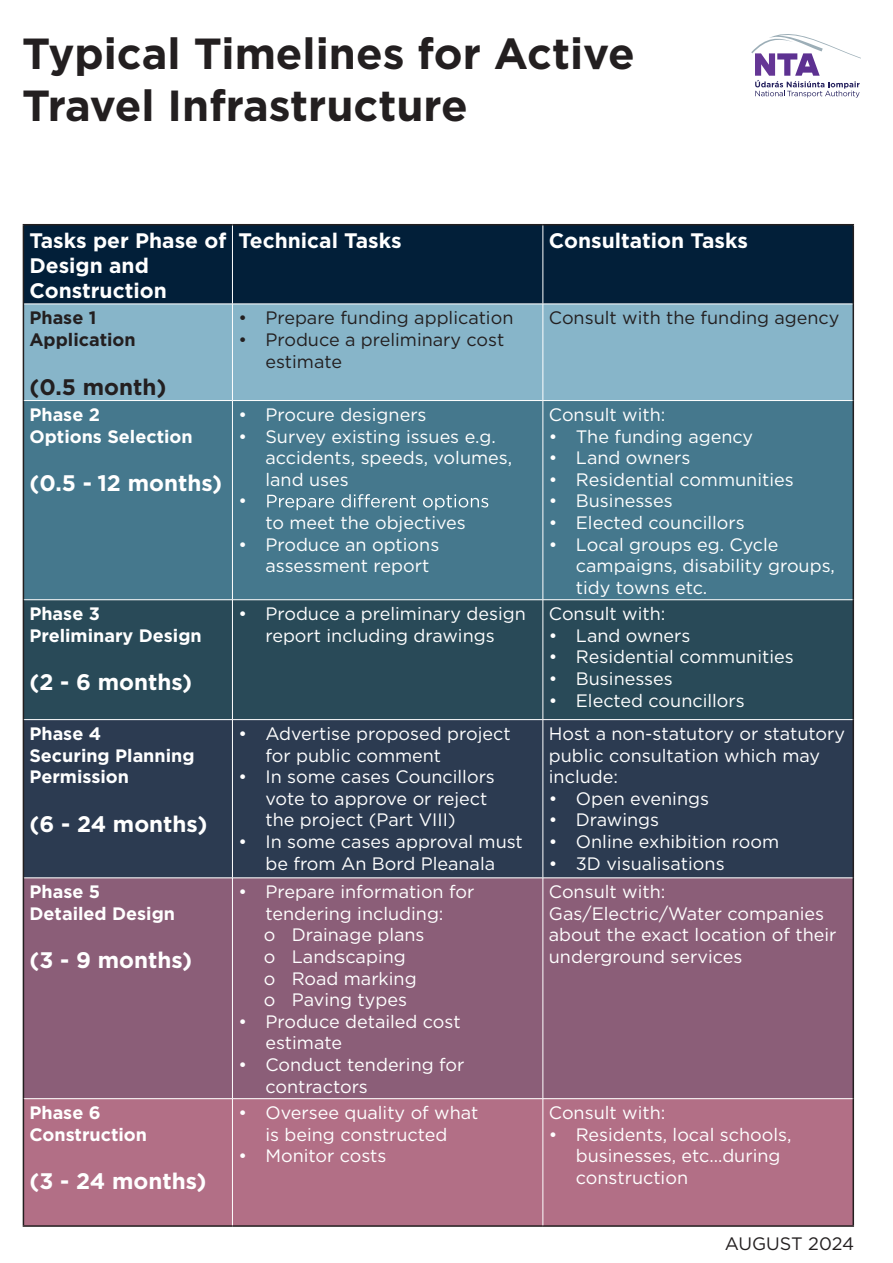
<style>
.page{position:relative;width:893px;height:1263px;background:#fff}
.page>*{position:absolute;margin:0;border:0;box-sizing:border-box;transform-origin:0 0}
.t1{font:700 43.5px/52.2px "Gotham";color:#231f20}
.t2{font:700 22.5px "Gotham";color:#fff}
.t3{font:700 22.5px "Gotham";color:#231f20}
.t4{font:700 21px/25.2px "Gotham";color:#fff}
.t5{font:18px/21.6px "Gotham";color:#fff}
.t6{font:700 18px/21.6px "Gotham";color:#fff}
.t7{font:18px/21.6px "Gotham";color:#231f20}
.t8{font:700 18px/21.6px "Gotham";color:#231f20}
</style>
<div class="page">
<svg style="left:751px;top:34px;width:110px;height:63px"></svg>
<div style="left:24px;top:225px;width:828px;height:79px;background:#021f39"></div>
<div style="left:24px;top:305px;width:828px;height:95px;background:#87b5c9"></div>
<div style="left:24px;top:401px;width:828px;height:198px;background:#45788d"></div>
<div style="left:24px;top:600px;width:828px;height:119px;background:#294a58"></div>
<div style="left:24px;top:720px;width:828px;height:158px;background:#2c3b51"></div>
<div style="left:24px;top:879px;width:828px;height:219px;background:#8b5e78"></div>
<div style="left:24px;top:1099px;width:828px;height:126px;background:#b26f86"></div>
<hr style="left:23px;top:1225px;width:209px;height:2px;background:#231f20">
<hr style="left:232px;top:1225px;width:311px;height:2px;background:#231f20">
<hr style="left:543px;top:1225px;width:311px;height:2px;background:#231f20">
<hr style="left:23px;top:224px;width:209px;height:1px;background:#231f20">
<hr style="left:232px;top:224px;width:311px;height:1px;background:#231f20">
<hr style="left:543px;top:224px;width:311px;height:1px;background:#231f20">
<hr style="left:852px;top:225px;width:2px;height:79px;background:#231f20">
<hr style="left:852px;top:304px;width:2px;height:96px;background:#231f20">
<hr style="left:852px;top:400px;width:2px;height:200px;background:#231f20">
<hr style="left:852px;top:600px;width:2px;height:120px;background:#231f20">
<hr style="left:852px;top:720px;width:2px;height:158px;background:#231f20">
<hr style="left:852px;top:878px;width:2px;height:221px;background:#231f20">
<hr style="left:852px;top:1099px;width:2px;height:126px;background:#231f20">
<hr style="left:23px;top:225px;width:1px;height:79px;background:#231f20">
<hr style="left:23px;top:304px;width:1px;height:96px;background:#231f20">
<hr style="left:23px;top:400px;width:1px;height:200px;background:#231f20">
<hr style="left:23px;top:600px;width:1px;height:120px;background:#231f20">
<hr style="left:23px;top:720px;width:1px;height:158px;background:#231f20">
<hr style="left:23px;top:878px;width:1px;height:221px;background:#231f20">
<hr style="left:23px;top:1099px;width:1px;height:126px;background:#231f20">
<hr style="left:232px;top:225px;width:1px;height:79px;background:#fff">
<hr style="left:543px;top:225px;width:1px;height:79px;background:#fff">
<hr style="left:232px;top:304px;width:1px;height:96px;background:#fff">
<hr style="left:543px;top:304px;width:1px;height:96px;background:#fff">
<hr style="left:232px;top:401px;width:1px;height:198px;background:#fff">
<hr style="left:543px;top:401px;width:1px;height:198px;background:#fff">
<hr style="left:232px;top:600px;width:1px;height:119px;background:#fff">
<hr style="left:543px;top:600px;width:1px;height:119px;background:#fff">
<hr style="left:232px;top:720px;width:1px;height:158px;background:#fff">
<hr style="left:543px;top:720px;width:1px;height:158px;background:#fff">
<hr style="left:232px;top:878px;width:1px;height:220px;background:#fff">
<hr style="left:543px;top:878px;width:1px;height:220px;background:#fff">
<hr style="left:232px;top:1099px;width:1px;height:126px;background:#fff">
<hr style="left:543px;top:1099px;width:1px;height:126px;background:#fff">
<svg style="left:267px;top:494px;width:221px;height:16px;background:#6992a3"></svg>
<h1 class="t1" style="left:22px;top:27px;width:614px">Typical Timelines for Active<br>Travel Infrastructure</h1>
<p class="t4" style="left:29px;top:227px;width:199px">Tasks per Phase of<br>Design and<br>Construction</p>
<p class="t4" style="left:238px;top:227px;width:165px">Technical Tasks</p>
<p class="t4" style="left:549px;top:227px;width:201px">Consultation Tasks</p>
<p class="t8" style="left:29px;top:307px;width:108px">Phase 1<br>Application</p>
<p class="t3" style="left:29px;top:372px;width:139px">(0.5 month)</p>
<p class="t7" style="left:238px;top:307px;width:276px">• Prepare funding application</p>
<p class="t7" style="left:265px;top:328px;width:240px;text-indent:-27px">• Produce a preliminary cost estimate</p>
<p class="t7" style="left:549px;top:307px;width:292px">Consult with the funding agency</p>
<p class="t6" style="left:29px;top:404px;width:165px">Phase 2<br>Options Selection</p>
<p class="t2" style="left:29px;top:468px;width:194px">(0.5 - 12 months)</p>
<p class="t6" style="left:29px;top:603px;width:174px">Phase 3<br>Preliminary Design</p>
<p class="t2" style="left:29px;top:667px;width:164px">(2 - 6 months)</p>
<p class="t6" style="left:29px;top:723px;width:167px">Phase 4<br>Securing Planning<br>Permission</p>
<p class="t2" style="left:29px;top:809px;width:180px">(6 - 24 months)</p>
<p class="t6" style="left:29px;top:881px;width:147px">Phase 5<br>Detailed Design</p>
<p class="t2" style="left:29px;top:945px;width:164px">(3 - 9 months)</p>
<p class="t6" style="left:29px;top:1102px;width:119px">Phase 6<br>Construction</p>
<p class="t2" style="left:29px;top:1166px;width:179px">(3 - 24 months)</p>
<p class="t5" style="left:238px;top:403px;width:190px">• Procure designers</p>
<p class="t5" style="left:238px;top:425px;width:259px">• Survey existing issues e.g.</p>
<p class="t5" style="left:265px;top:447px;width:248px">accidents, speeds, volumes,</p>
<p class="t5" style="left:265px;top:468px;width:85px">land uses</p>
<p class="t5" style="left:238px;top:490px;width:10px">•</p>
<p class="t5" style="left:265px;top:511px;width:202px">to meet the objectives</p>
<p class="t5" style="left:265px;top:533px;width:175px;text-indent:-27px">• Produce an options assessment report</p>
<p class="t5" style="left:549px;top:403px;width:118px">Consult with:</p>
<p class="t5" style="left:549px;top:425px;width:206px">• The funding agency</p>
<p class="t5" style="left:549px;top:447px;width:143px">• Land owners</p>
<p class="t5" style="left:549px;top:468px;width:246px">• Residential communities</p>
<p class="t5" style="left:549px;top:490px;width:125px">• Businesses</p>
<p class="t5" style="left:549px;top:511px;width:197px">• Elected councillors</p>
<p class="t5" style="left:576px;top:533px;width:261px;text-indent:-27px">• Local groups eg. Cycle campaigns, disability groups, tidy towns etc.</p>
<p class="t5" style="left:238px;top:603px;width:289px;text-align:center">• Produce a preliminary design report including drawings</p>
<p class="t5" style="left:549px;top:603px;width:118px">Consult with:</p>
<p class="t5" style="left:549px;top:624px;width:143px">• Land owners</p>
<p class="t5" style="left:549px;top:646px;width:246px">• Residential communities</p>
<p class="t5" style="left:549px;top:667px;width:125px">• Businesses</p>
<p class="t5" style="left:549px;top:689px;width:197px">• Elected councillors</p>
<p class="t5" style="left:265px;top:722px;width:247px;text-indent:-27px">• Advertise proposed project for public comment</p>
<p class="t5" style="left:265px;top:766px;width:231px;text-indent:-27px">• In some cases Councillors vote to approve or reject the project (Part VIII)</p>
<p class="t5" style="left:238px;top:830px;width:286px;text-align:center">• In some cases approval must be from An Bord Pleanala</p>
<p class="t5" style="left:264px;top:881px;width:212px;text-indent:-26px">• Prepare information for tendering including:<br>o Drainage plans<br>o Landscaping<br>o Road marking<br>o Paving types</p>
<p class="t5" style="left:265px;top:1010px;width:197px;text-indent:-27px">• Produce detailed cost estimate</p>
<p class="t5" style="left:265px;top:1053px;width:201px;text-indent:-27px">• Conduct tendering for contractors</p>
<p class="t5" style="left:238px;top:1101px;width:242px;text-align:center">• Oversee quality of what is being constructed</p>
<p class="t5" style="left:238px;top:1145px;width:150px">• Monitor costs</p>
<p class="t5" style="left:549px;top:722px;width:298px">Host a non-statutory or statutory public consultation which may include:</p>
<p class="t5" style="left:549px;top:787px;width:162px">• Open evenings</p>
<p class="t5" style="left:549px;top:809px;width:112px">• Drawings</p>
<p class="t5" style="left:549px;top:830px;width:232px">• Online exhibition room</p>
<p class="t5" style="left:549px;top:852px;width:177px">• 3D visualisations</p>
<p class="t5" style="left:549px;top:881px;width:289px">Consult with:<br>Gas/Electric/Water companies about the exact location of their underground services</p>
<p class="t5" style="left:549px;top:1101px;width:118px">Consult with:</p>
<p class="t5" style="left:576px;top:1123px;width:217px;text-indent:-27px">• Residents, local schools, businesses, etc…during construction</p>
<p class="t7" style="left:725px;top:1232px;width:131px">AUGUST 2024</p>
</div>
